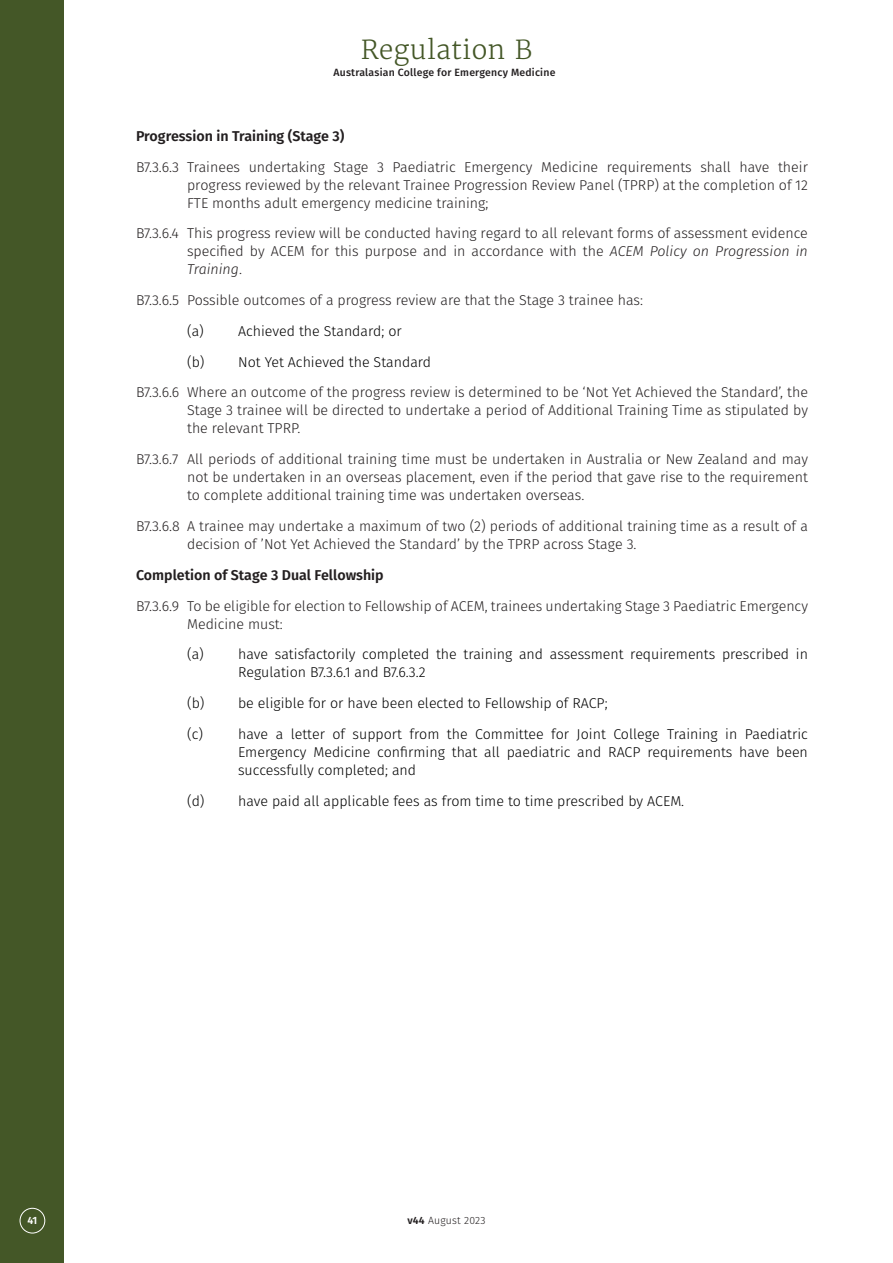
<style>
.page{position:relative;width:893px;height:1263px;background:#fff}
.page>*{position:absolute;margin:0;border:0;box-sizing:border-box;transform-origin:0 0}
.t1{font:300 26.1px "Merriweather";letter-spacing:.02em;color:#445727}
.Regulation_4_Body{font:300 14.25px/18px "Fira Sans";color:#231f20;text-align:justify}
.Regulation_4_Alpha{font:300 14.25px/18px "Fira Sans";color:#000}
.Regulation_4_Body-2{font:600 14.25px "Fira Sans";color:#231f20}
.t2{font:500 10.5px "Fira Sans";letter-spacing:.02em;color:#231f20}
.t3{font:300 10.5px "Fira Sans";letter-spacing:.02em;color:#231f20}
.t4{font:600 10.5px "Fira Sans";color:#fff}
.s1{font-style:italic}
.s2{font-weight:600}
</style>
<div class="page">
<div style="left:0;top:0;width:64px;height:1263px;background:#445727"></div>
<div style="left:20px;top:1208px;width:25px;height:25px;border:1px solid #fff;border-radius:50%"></div>
<h1 class="t1" style="left:361px;top:34px;width:173px">Regulation B</h1>
<p class="t2" style="left:333px;top:63px;width:223px">Australasian College for Emergency Medicine</p>
<p class="Regulation_4_Body-2" style="left:136px;top:124px;width:210px">Progression in Training (Stage 3)</p>
<p class="Regulation_4_Body" style="left:187px;top:158px;width:622px;text-indent:-51px">B7.3.6.3 Trainees undertaking Stage 3 Paediatric Emergency Medicine requirements shall have their progress reviewed by the relevant Trainee Progression Review Panel (TPRP) at the completion of 12<br>FTE months adult emergency medicine training;</p>
<p class="Regulation_4_Body" style="left:187px;top:224px;width:622px;text-indent:-51px">B7.3.6.4 This progress review will be conducted having regard to all relevant forms of assessment evidence specified by ACEM for this purpose and in accordance with the <span class="s1">ACEM Policy on Progression in Training</span>.</p>
<p class="Regulation_4_Body" style="left:136px;top:291px;width:508px">B7.3.6.5 Possible outcomes of a progress review are that the Stage 3 trainee has:</p>
<p class="Regulation_4_Alpha" style="left:187px;top:322px;width:18px">(a)</p>
<p class="Regulation_4_Alpha" style="left:238px;top:322px;width:165px">Achieved the Standard; or</p>
<p class="Regulation_4_Alpha" style="left:187px;top:353px;width:246px">(b) Not Yet Achieved the Standard</p>
<p class="Regulation_4_Body" style="left:187px;top:383px;width:622px;text-indent:-51px">B7.3.6.6 Where an outcome of the progress review is determined to be ‘Not Yet Achieved the Standard’, the Stage 3 trainee will be directed to undertake a period of Additional Training Time as stipulated by the relevant TPRP.</p>
<p class="Regulation_4_Body" style="left:187px;top:450px;width:622px;text-indent:-51px">B7.3.6.7 All periods of additional training time must be undertaken in Australia or New Zealand and may not be undertaken in an overseas placement, even if the period that gave rise to the requirement to complete additional training time was undertaken overseas.</p>
<p class="Regulation_4_Body" style="left:187px;top:517px;width:622px;text-indent:-51px">B7.3.6.8 A trainee may undertake a maximum of two (2) periods of additional training time as a result of a decision of ’Not Yet Achieved the Standard’ by the TPRP across Stage 3.</p>
<p class="Regulation_4_Body-2" style="left:136px;top:563px;width:249px">Completion of Stage 3 Dual Fellowship</p>
<p class="Regulation_4_Body" style="left:187px;top:596px;width:622px;text-indent:-51px">B7.3.6.9 To be eligible for election to Fellowship of ACEM, trainees undertaking Stage 3 Paediatric Emergency<br>Medicine must:</p>
<p class="Regulation_4_Alpha" style="left:187px;top:645px;width:18px">(a)</p>
<p class="Regulation_4_Alpha" style="left:238px;top:645px;width:571px">have satisfactorily completed the training and assessment requirements prescribed in<br>Regulation B7.3.6.1 and B7.6.3.2</p>
<p class="Regulation_4_Alpha" style="left:187px;top:694px;width:422px">(b) be eligible for or have been elected to Fellowship of RACP;</p>
<p class="Regulation_4_Alpha" style="left:187px;top:725px;width:17px">(c)</p>
<p class="Regulation_4_Alpha" style="left:238px;top:725px;width:571px;text-align:justify">have a letter of support from the Committee for Joint College Training in Paediatric Emergency Medicine confirming that all paediatric and RACP requirements have been successfully completed; and</p>
<p class="Regulation_4_Alpha" style="left:187px;top:791px;width:499px">(d) have paid all applicable fees as from time to time prescribed by ACEM.</p>
<p class="t4" style="left:27px;top:1212px;width:11px">41</p>
<p class="t3" style="left:407px;top:1213px;width:80px"><span class="s2">v44</span> August 2023</p>
</div>
